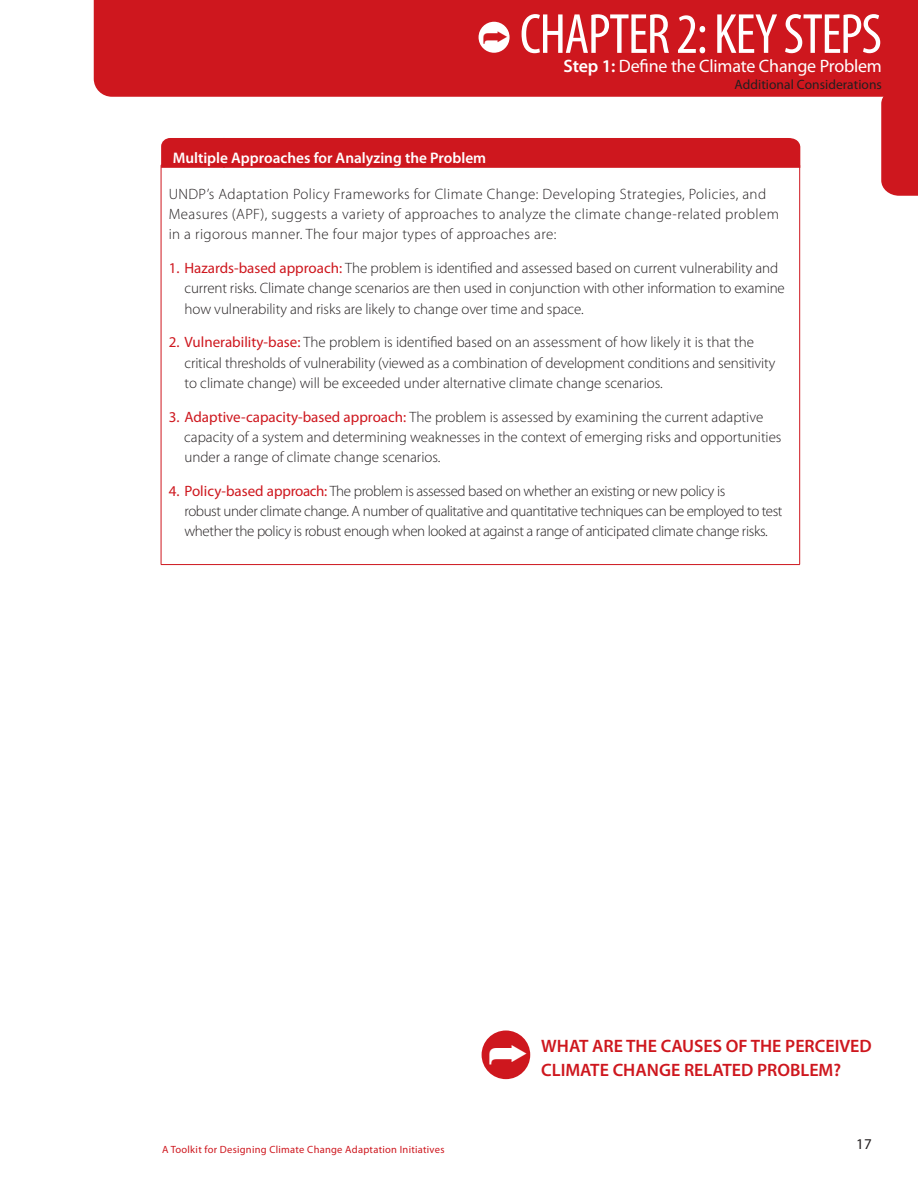
<style>
.page{position:relative;width:918px;height:1188px;background:#fff}
.page>*{position:absolute;margin:0;border:0;box-sizing:border-box;transform-origin:0 0}
.t1{font:condensed 57px "Myriad Pro";letter-spacing:-.025em;color:#fff}
.t2{font:600 18px/24px "Myriad Pro";color:#ce171e}
.t3{font:18px "Myriad Pro";letter-spacing:-.01em;color:#fff}
.t4{font:600 15.3px "Myriad Pro";color:#fff}
.t5{font:300 15px/20.2px "Myriad Pro";letter-spacing:-.005em;color:#231f20}
.t6{font:300 15px/20.2px "Myriad Pro";letter-spacing:-.025em;color:#231f20}
.t7{font:300 15px/20.2px "Myriad Pro";letter-spacing:.025em;color:#231f20}
.t8{font:15px "Myriad Pro";color:#231f20}
.t9{font:13.5px "Myriad Pro";letter-spacing:.005em;color:#231f20}
.t10{font:10.5px "Myriad Pro";letter-spacing:.025em;color:#ce171e}
.s1{font-weight:600}
.s2{font-weight:400;color:#ce171e}
</style>
<div class="page">
<div style="left:881px;top:97px;width:37px;height:99px;background:#ce171e"></div>
<div style="left:94px;top:0;width:824px;height:97px;background:#ce171e"></div>
<hr style="left:161px;top:165px;width:1px;height:399px;background:#ce171e">
<hr style="left:799px;top:165px;width:1px;height:399px;background:#ce171e">
<hr style="left:161px;top:564px;width:639px;height:1px;background:#ce171e">
<div style="left:479px;top:22px;width:31px;height:31px;background:#fff;border-radius:50%"></div>
<div style="left:482px;top:1030px;width:48px;height:49px;background:#ce171e;border-radius:50%"></div>
<div style="left:161px;top:138px;width:639px;height:30px;background:#ce171e"></div>
<p class="t4" style="left:173px;top:152px;width:315px">Multiple Approaches for Analyzing the Problem</p>
<h1 class="t1" style="left:520px;top:12px;width:364px">CHAPTER 2: KEY STEPS</h1>
<p class="t3" style="left:564px;top:59px;width:320px"><span class="s1">Step 1:</span> Define the Climate Change Problem</p>
<p class="t9" style="left:735px;top:79px;width:149px">Additional Considerations</p>
<p class="t7" style="left:169px;top:185px;width:612px">UNDP’s Adaptation Policy Frameworks for Climate Change: Developing Strategies, Policies, and<br>Measures (APF), suggests a variety of approaches to analyze the climate change-related problem in a rigorous manner. The four major types of approaches are:</p>
<p class="t5" style="left:184px;top:260px;width:602px;text-indent:-16px"><span class="s2">1. Hazards-based approach:</span> The problem is identified and assessed based on current vulnerability and current risks. Climate change scenarios are then used in conjunction with other information to examine how vulnerability and risks are likely to change over time and space.</p>
<p class="t5" style="left:184px;top:334px;width:592px;text-indent:-16px"><span class="s2">2. Vulnerability-base:</span> The problem is identified based on an assessment of how likely it is that the critical thresholds of vulnerability (viewed as a combination of development conditions and sensitivity to climate change) will be exceeded under alternative climate change scenarios.</p>
<p class="t5" style="left:184px;top:408px;width:599px;text-indent:-16px"><span class="s2">3. Adaptive-capacity-based approach:</span> The problem is assessed by examining the current adaptive capacity of a system and determining weaknesses in the context of emerging risks and opportunities under a range of climate change scenarios.</p>
<p class="t6" style="left:184px;top:482px;width:600px;text-indent:-16px"><span class="s2">4. Policy-based approach:</span> The problem is assessed based on whether an existing or new policy is<br>robust under climate change. A number of qualitative and quantitative techniques can be employed to test whether the policy is robust enough when looked at against a range of anticipated climate change risks.</p>
<p class="t10" style="left:162px;top:1146px;width:284px">A Toolkit for Designing Climate Change Adaptation Initiatives</p>
<p class="t2" style="left:488px;top:1035px;width:386px;text-indent:53px">WHAT ARE THE CAUSES OF THE PERCEIVED <sup>➦</sup> CLIMATE CHANGE RELATED PROBLEM?</p>
<p class="t8" style="left:856px;top:1138px;width:17px">17</p>
</div>
